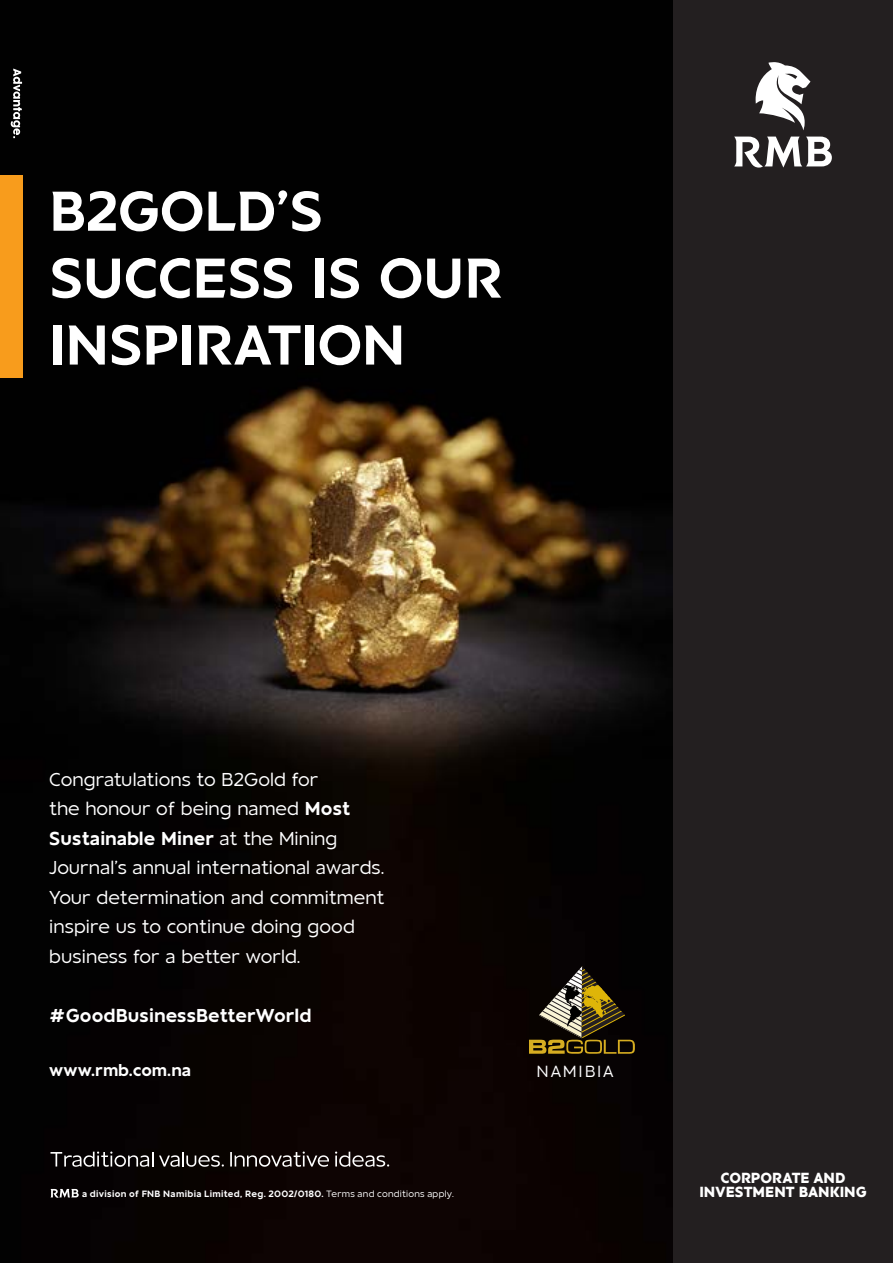
<style>
.page{position:relative;width:893px;height:1263px;background:#fff}
.page>*{position:absolute;margin:0;border:0;box-sizing:border-box;transform-origin:0 0}
.t1{font:55.8px/66.9px "RMB Sans Display";letter-spacing:-.01em;color:#fff}
.t2{font:18.6px/29.5px "RMB Sans";letter-spacing:.005em;color:#fff}
.t3{font:800 18.6px "RMB Sans";letter-spacing:.005em;color:#fff}
.t4{font:16.65px "RMB Sans Display";letter-spacing:.005em;color:#fff}
.t5{font:16.05px "RMB Sans";letter-spacing:.135em;color:#fff}
.t6{font:900 14.55px "RMB Sans";letter-spacing:-.01em;color:#fff}
.t7{font:800 9.15px "RMB Sans";letter-spacing:.03em;color:#fff}
.s1{font-weight:800}
.s2{font-weight:400}
</style>
<div class="page">
<img style="left:0;top:0;width:673px;height:1263px">
<div style="left:673px;top:0;width:220px;height:1263px;background:#231f20"></div>
<svg style="left:756px;top:62px;width:54px;height:68px"></svg>
<svg style="left:734px;top:137px;width:98px;height:31px"></svg>
<svg style="left:51px;top:1151px;width:102px;height:16px;background:#454242"></svg>
<svg style="left:159px;top:1152px;width:65px;height:15px"></svg>
<svg style="left:230px;top:1151px;width:99px;height:16px;background:#484240"></svg>
<svg style="left:335px;top:1151px;width:54px;height:16px"></svg>
<svg style="left:51px;top:1189px;width:28px;height:9px"></svg>
<div style="left:0;top:175px;width:22px;height:203px;background:#f89c1c"></div>
<svg style="left:529px;top:966px;width:106px;height:88px;background:#43391f"></svg>
<svg style="left:11px;top:69px;width:11px;height:69px"></svg>
<h1 class="t1" style="left:50px;top:178px;width:454px">B2GOLD’S<br>SUCCESS IS OUR<br>INSPIRATION</h1>
<p class="t2" style="left:49px;top:765px;width:337px">Congratulations to B2Gold for<br>the honour of being named <span class="s1">Most<br>Sustainable Miner</span> at the Mining<br>Journal’s annual international awards.<br>Your determination and commitment inspire us to continue doing good business for a better world.</p>
<p class="t3" style="left:49px;top:1005px;width:264px">#GoodBusinessBetterWorld</p>
<p class="t4" style="left:49px;top:1060px;width:143px">www.rmb.com.na</p>
<p class="t5" style="left:537px;top:1062px;width:78px">NAMIBIA</p>
<p class="t6" style="left:720px;top:1169px;width:127px">CORPORATE AND</p>
<p class="t7" style="left:82px;top:1189px;width:373px">a division of FNB Namibia Limited, Reg. 2002/0180. <span class="s2">Terms and conditions apply.</span></p>
<p class="t6" style="left:699px;top:1184px;width:169px">INVESTMENT BANKING</p>
</div>
